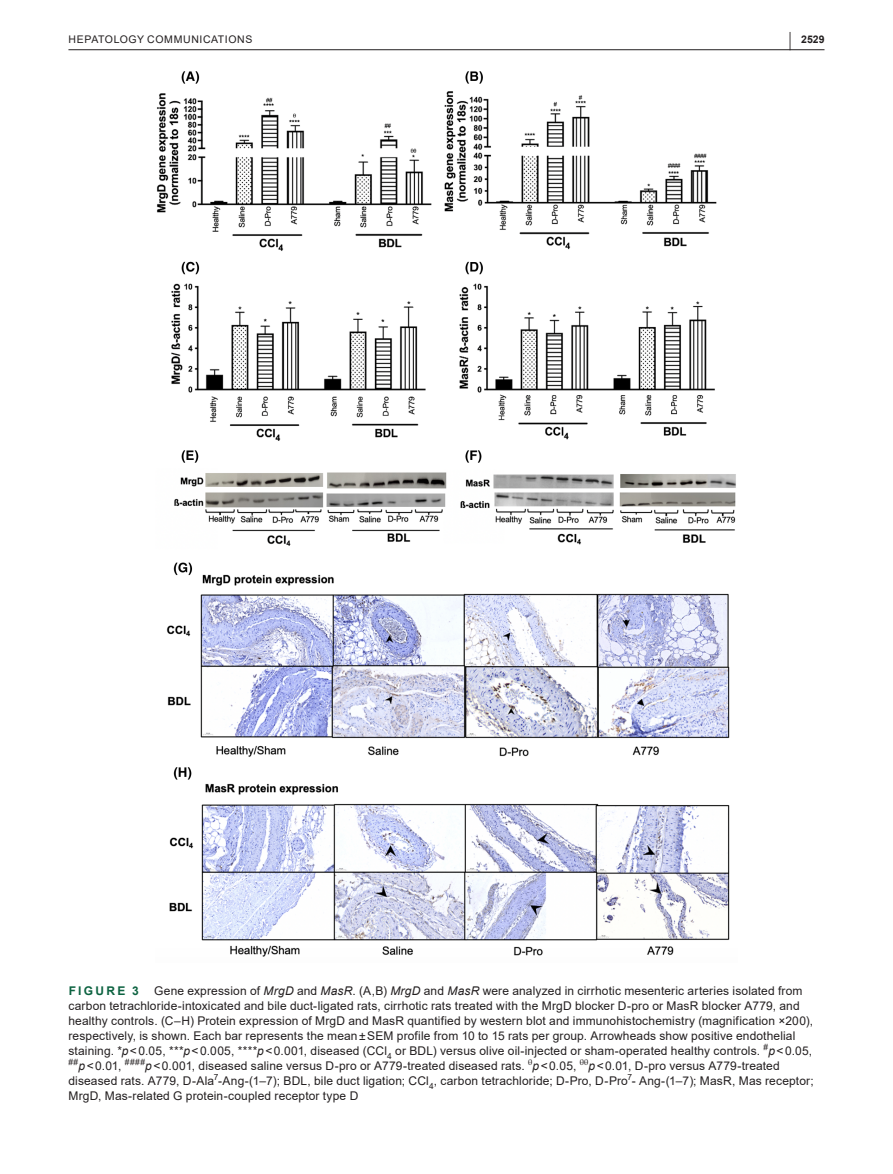
<style>
.page{position:relative;width:893px;height:1174px;background:#fff}
.page>*{position:absolute;margin:0;border:0;box-sizing:border-box;transform-origin:0 0}
.t1{font:700 19.5px "Arial";color:#231f20;scale:.38 1}
.t2{font:12px/15px "Arial";letter-spacing:.01em;color:#231f20}
.t3{font:700 12px "Arial";letter-spacing:.19em;color:#0d6341}
.t4{font:10.5px "Arial";letter-spacing:.055em;color:#231f20}
.t5{font:700 10.5px "Arial";color:#231f20}
.s1{font-style:italic}
</style>
<div class="page">
<hr style="left:68px;top:49px;width:756px;height:1px;background:#231f20">
<img style="left:157px;top:71px;width:579px;height:886px">
<h1 class="t1" style="left:789px;top:25px;width:7px">|</h1>
<p class="t4" style="left:69px;top:32px;width:185px">HEPATOLOGY COMMUNICATIONS</p>
<p class="t5" style="left:801px;top:32px;width:25px">2529</p>
<p class="t2" style="left:68px;top:983px;width:747px;text-indent:86px">Gene expression of <span class="s1">MrgD</span> and <span class="s1">MasR</span>. (A,B) <span class="s1">MrgD</span> and <span class="s1">MasR</span> were analyzed in cirrhotic mesenteric arteries isolated from carbon tetrachloride-intoxicated and bile duct-ligated rats, cirrhotic rats treated with the MrgD blocker D-pro or MasR blocker A779, and healthy controls. (C–H) Protein expression of MrgD and MasR quantified by western blot and immunohistochemistry (magnification ×200), respectively, is shown. Each bar represents the mean±SEM profile from 10 to 15 rats per group. Arrowheads show positive endothelial staining. *<span class="s1">p</span>&lt;0.05, ***<span class="s1">p</span>&lt;0.005, ****<span class="s1">p</span>&lt;0.001, diseased (CCl<sub>4</sub> or BDL) versus olive oil-injected or sham-operated healthy controls. <sup>#</sup><span class="s1">p</span>&lt;0.05, <sup>##</sup><span class="s1">p</span>&lt;0.01, <sup>####</sup><span class="s1">p</span>&lt;0.001, diseased saline versus D-pro or A779-treated diseased rats. <sup>θ</sup><span class="s1">p</span>&lt;0.05, <sup>θθ</sup><span class="s1">p</span>&lt;0.01, D-pro versus A779-treated diseased rats. A779, D-Ala<sup>7</sup>-Ang-(1–7); BDL, bile duct ligation; CCl<sub>4</sub>, carbon tetrachloride; D-Pro, D-Pro<sup>7</sup>- Ang-(1–7); MasR, Mas receptor; MrgD, Mas-related G protein-coupled receptor type D</p>
<p class="t3" style="left:69px;top:982px;width:72px">FIGURE 3</p>
</div>
